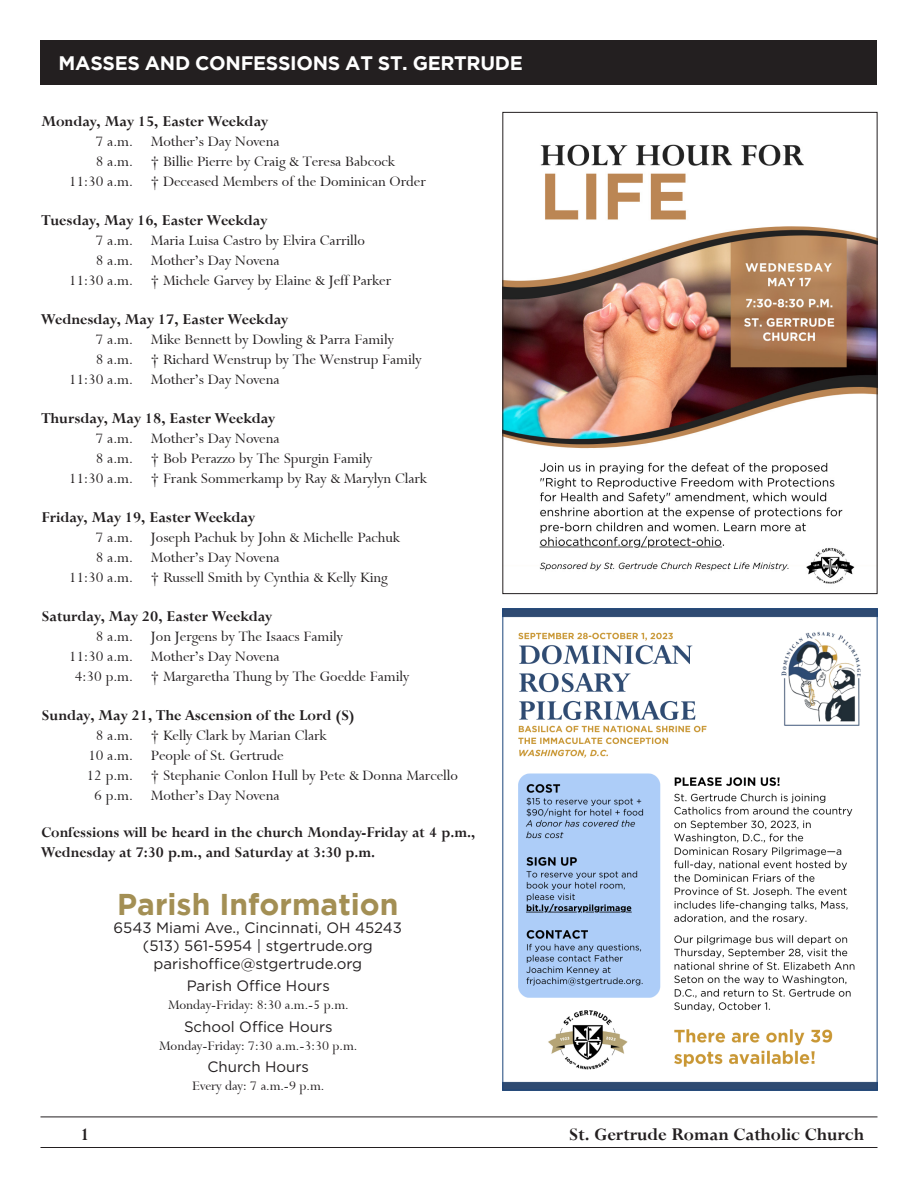
<style>
.page{position:relative;width:918px;height:1188px;background:#fff}
.page>*{position:absolute;margin:0;border:0;box-sizing:border-box;transform-origin:0 0}
.t1{font:700 30px "Gotham";color:#a38f54}
.t2{font:700 19.5px "Gotham";letter-spacing:-.015em;color:#fff}
.t3{font:19.5px "Bronte Bold SWFTE";color:#231f20}
.t4{font:16.5px "Bronte Regular SWFTE";color:#231f20}
.t5{font:16.5px/19.8px "Bronte Bold SWFTE";color:#231f20}
.t6{font:15px "Gotham";color:#231f20}
.t7{font:15px "Bronte Regular SWFTE";color:#231f20}
</style>
<div class="page">
<hr style="left:40px;top:1147px;width:838px;height:1px;background:#231f20">
<hr style="left:40px;top:1117px;width:838px;height:1px;background:#231f20">
<div style="left:40px;top:40px;width:838px;height:45px;background:#231f20"></div>
<img style="left:504px;top:610px;width:371px;height:478px">
<img style="left:504px;top:144px;width:371px;height:440px">
<p class="t2" style="left:59px;top:51px;width:466px">MASSES AND CONFESSIONS AT ST. GERTRUDE</p>
<p class="t5" style="left:41px;top:112px;width:228px">Monday, May 15, Easter Weekday</p>
<p class="t4" style="left:96px;top:132px;width:185px">7 a.m. Mother’s Day Novena</p>
<p class="t4" style="left:96px;top:152px;width:301px">8 a.m. † Billie Pierre by Craig &amp; Teresa Babcock</p>
<p class="t4" style="left:69px;top:172px;width:359px">11:30 a.m. † Deceased Members of the Dominican Order</p>
<p class="t5" style="left:41px;top:211px;width:227px">Tuesday, May 16, Easter Weekday</p>
<p class="t4" style="left:96px;top:231px;width:271px">7 a.m. Maria Luisa Castro by Elvira Carrillo</p>
<p class="t4" style="left:96px;top:251px;width:185px">8 a.m. Mother’s Day Novena</p>
<p class="t4" style="left:69px;top:271px;width:324px">11:30 a.m. † Michele Garvey by Elaine &amp; Jeff Parker</p>
<p class="t5" style="left:41px;top:310px;width:248px">Wednesday, May 17, Easter Weekday</p>
<p class="t4" style="left:96px;top:330px;width:300px">7 a.m. Mike Bennett by Dowling &amp; Parra Family</p>
<p class="t4" style="left:96px;top:350px;width:327px">8 a.m. † Richard Wenstrup by The Wenstrup Family</p>
<p class="t4" style="left:69px;top:370px;width:212px">11:30 a.m. Mother’s Day Novena</p>
<p class="t5" style="left:41px;top:409px;width:235px">Thursday, May 18, Easter Weekday</p>
<p class="t4" style="left:96px;top:429px;width:185px">7 a.m. Mother’s Day Novena</p>
<p class="t4" style="left:96px;top:449px;width:278px">8 a.m. † Bob Perazzo by The Spurgin Family</p>
<p class="t4" style="left:69px;top:469px;width:360px">11:30 a.m. † Frank Sommerkamp by Ray &amp; Marylyn Clark</p>
<p class="t5" style="left:41px;top:508px;width:215px">Friday, May 19, Easter Weekday</p>
<p class="t4" style="left:96px;top:528px;width:306px">7 a.m. Joseph Pachuk by John &amp; Michelle Pachuk</p>
<p class="t4" style="left:96px;top:548px;width:185px">8 a.m. Mother’s Day Novena</p>
<p class="t4" style="left:69px;top:568px;width:320px">11:30 a.m. † Russell Smith by Cynthia &amp; Kelly King</p>
<p class="t5" style="left:41px;top:607px;width:232px">Saturday, May 20, Easter Weekday</p>
<p class="t4" style="left:96px;top:627px;width:249px">8 a.m. Jon Jergens by The Isaacs Family</p>
<p class="t4" style="left:69px;top:647px;width:212px">11:30 a.m. Mother’s Day Novena</p>
<p class="t4" style="left:75px;top:667px;width:336px">4:30 p.m. † Margaretha Thung by The Goedde Family</p>
<p class="t5" style="left:41px;top:706px;width:315px">Sunday, May 21, The Ascension of the Lord (S)</p>
<p class="t4" style="left:96px;top:726px;width:232px">8 a.m. † Kelly Clark by Marian Clark</p>
<p class="t4" style="left:88px;top:746px;width:197px">10 a.m. People of St. Gertrude</p>
<p class="t4" style="left:86px;top:766px;width:373px">12 p.m. † Stephanie Conlon Hull by Pete &amp; Donna Marcello</p>
<p class="t4" style="left:94px;top:786px;width:187px">6 p.m. Mother’s Day Novena</p>
<p class="t5" style="left:41px;top:823px;width:435px">Confessions will be heard in the church Monday-Friday at 4 p.m.,<br>Wednesday at 7:30 p.m., and Saturday at 3:30 p.m.</p>
<p class="t1" style="left:117px;top:887px;width:283px">Parish Information</p>
<p class="t6" style="left:114px;top:918px;width:290px">6543 Miami Ave., Cincinnati, OH 45243</p>
<p class="t6" style="left:143px;top:936px;width:231px">(513) 561-5954 | stgertrude.org</p>
<p class="t6" style="left:153px;top:954px;width:210px">parishoffice@stgertrude.org</p>
<p class="t6" style="left:187px;top:977px;width:145px">Parish Office Hours</p>
<p class="t7" style="left:168px;top:997px;width:182px">Monday-Friday: 8:30 a.m.-5 p.m.</p>
<p class="t6" style="left:184px;top:1017px;width:150px">School Office Hours</p>
<p class="t7" style="left:159px;top:1037px;width:200px">Monday-Friday: 7:30 a.m.-3:30 p.m.</p>
<p class="t6" style="left:208px;top:1058px;width:103px">Church Hours</p>
<p class="t7" style="left:192px;top:1078px;width:134px">Every day: 7 a.m.-9 p.m.</p>
<p class="t3" style="left:80px;top:1123px;width:11px">1</p>
<p class="t3" style="left:569px;top:1123px;width:297px">St. Gertrude Roman Catholic Church</p>
</div>
